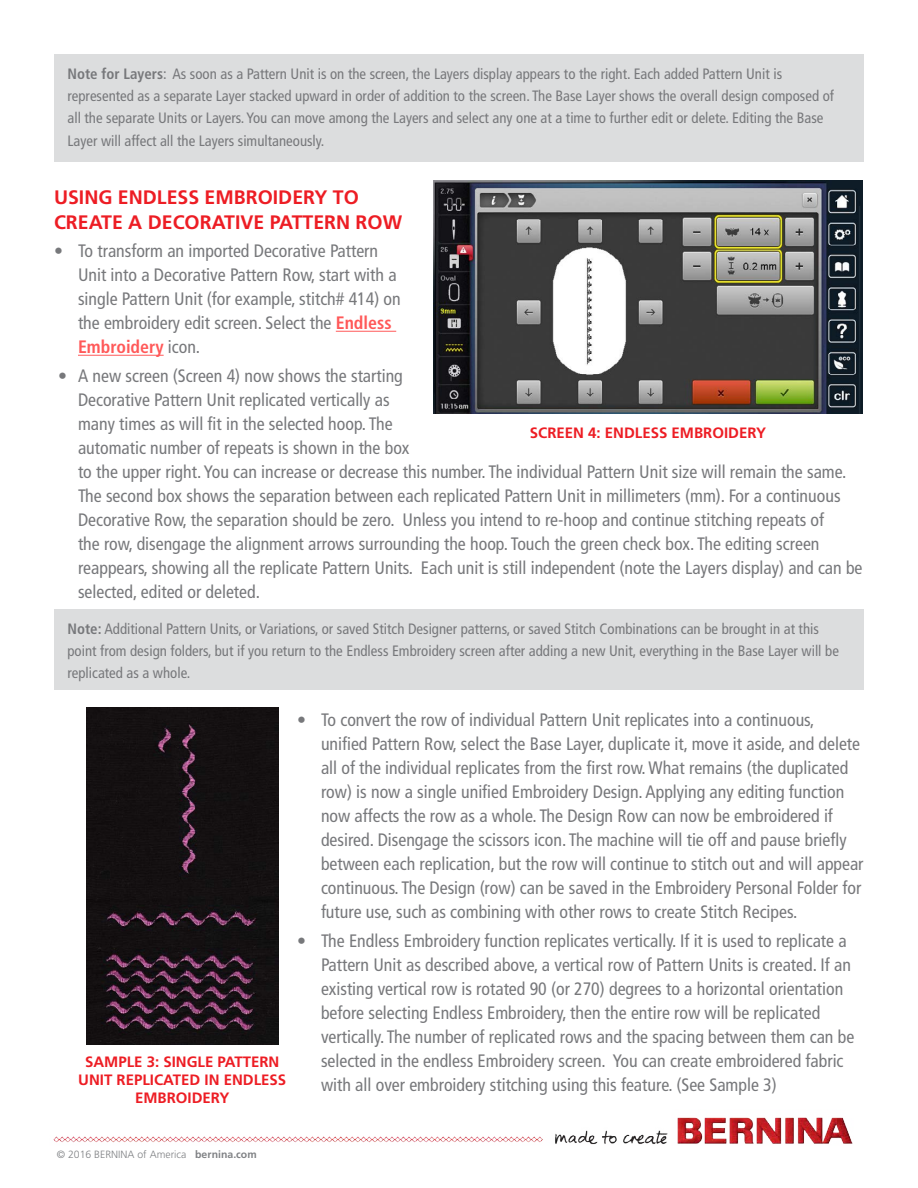
<style>
.page{position:relative;width:918px;height:1188px;background:#fff}
.page>*{position:absolute;margin:0;border:0;box-sizing:border-box;transform-origin:0 0}
.t1{font:700 19.5px/25.5px "Frutiger LT Std";color:#ed1d24}
.t2{font:condensed 18px/24px "Frutiger LT Std";color:#77787b}
.t3{font:condensed 15px/22.4px "Frutiger LT Std";color:#77787b}
.t4{font:700 15px/18px "Frutiger LT Std";color:#ed1d24;text-align:center}
.t5{font:300 10.5px "Frutiger LT Std";color:#808285}
.s1{font-weight:700}
.s2{font-weight:700;color:#ff5959}
</style>
<div class="page">
<img style="left:53px;top:1117px;width:800px;height:28px">
<div style="left:54px;top:54px;width:810px;height:108px;background:#dcddde"></div>
<div style="left:54px;top:609px;width:810px;height:81px;background:#dcddde"></div>
<hr style="left:336px;top:331px;width:60px;height:1px;background:#ff5959">
<hr style="left:78px;top:355px;width:86px;height:1px;background:#ff5959">
<img style="left:86px;top:708px;width:192px;height:336px">
<img style="left:434px;top:180px;width:428px;height:234px">
<p class="t3" style="left:68px;top:62px;width:768px"><span class="s1">Note for Layers</span>: As soon as a Pattern Unit is on the screen, the Layers display appears to the right. Each added Pattern Unit is represented as a separate Layer stacked upward in order of addition to the screen. The Base Layer shows the overall design composed of all the separate Units or Layers. You can move among the Layers and select any one at a time to further edit or delete. Editing the Base Layer will affect all the Layers simultaneously.</p>
<p class="t1" style="left:54px;top:184px;width:350px">USING ENDLESS EMBROIDERY TO<br>CREATE A DECORATIVE PATTERN ROW</p>
<p class="t2" style="left:78px;top:239px;width:324px;text-indent:-24px">• To transform an imported Decorative Pattern Unit into a Decorative Pattern Row, start with a single Pattern Unit (for example, stitch# 414) on the embroidery edit screen. Select the <span class="s2">Endless Embroidery</span> icon.</p>
<p class="t2" style="left:78px;top:364px;width:786px;text-indent:-20px">• A new screen (Screen 4) now shows the starting<br>Decorative Pattern Unit replicated vertically as<br>many times as will fit in the selected hoop. The<br>automatic number of repeats is shown in the box<br>to the upper right. You can increase or decrease this number. The individual Pattern Unit size will remain the same.<br>The second box shows the separation between each replicated Pattern Unit in millimeters (mm). For a continuous Decorative Row, the separation should be zero. Unless you intend to re-hoop and continue stitching repeats of<br>the row, disengage the alignment arrows surrounding the hoop. Touch the green check box. The editing screen reappears, showing all the replicate Pattern Units. Each unit is still independent (note the Layers display) and can be selected, edited or deleted.</p>
<p class="t3" style="left:68px;top:617px;width:773px"><span class="s1">Note:</span> Additional Pattern Units, or Variations, or saved Stitch Designer patterns, or saved Stitch Combinations can be brought in at this point from design folders, but if you return to the Endless Embroidery screen after adding a new Unit, everything in the Base Layer will be replicated as a whole.</p>
<p class="t2" style="left:321px;top:708px;width:544px;text-indent:-24px">• To convert the row of individual Pattern Unit replicates into a continuous, unified Pattern Row, select the Base Layer, duplicate it, move it aside, and delete all of the individual replicates from the first row. What remains (the duplicated row) is now a single unified Embroidery Design. Applying any editing function now affects the row as a whole. The Design Row can now be embroidered if desired. Disengage the scissors icon. The machine will tie off and pause briefly between each replication, but the row will continue to stitch out and will appear continuous. The Design (row) can be saved in the Embroidery Personal Folder for future use, such as combining with other rows to create Stitch Recipes.</p>
<p class="t2" style="left:321px;top:929px;width:535px;text-indent:-24px">• The Endless Embroidery function replicates vertically. If it is used to replicate a Pattern Unit as described above, a vertical row of Pattern Units is created. If an existing vertical row is rotated 90 (or 270) degrees to a horizontal orientation before selecting Endless Embroidery, then the entire row will be replicated vertically. The number of replicated rows and the spacing between them can be selected in the endless Embroidery screen. You can create embroidered fabric with all over embroidery stitching using this feature. (See Sample 3)</p>
<p class="t4" style="left:530px;top:424px;width:238px">SCREEN 4: ENDLESS EMBROIDERY</p>
<p class="t4" style="left:78px;top:1053px;width:210px">SAMPLE 3: SINGLE PATTERN<br>UNIT REPLICATED IN ENDLESS<br>EMBROIDERY</p>
<p class="t5" style="left:57px;top:1149px;width:201px">© 2016 BERNINA of America <span class="s1">bernina.com</span></p>
</div>
